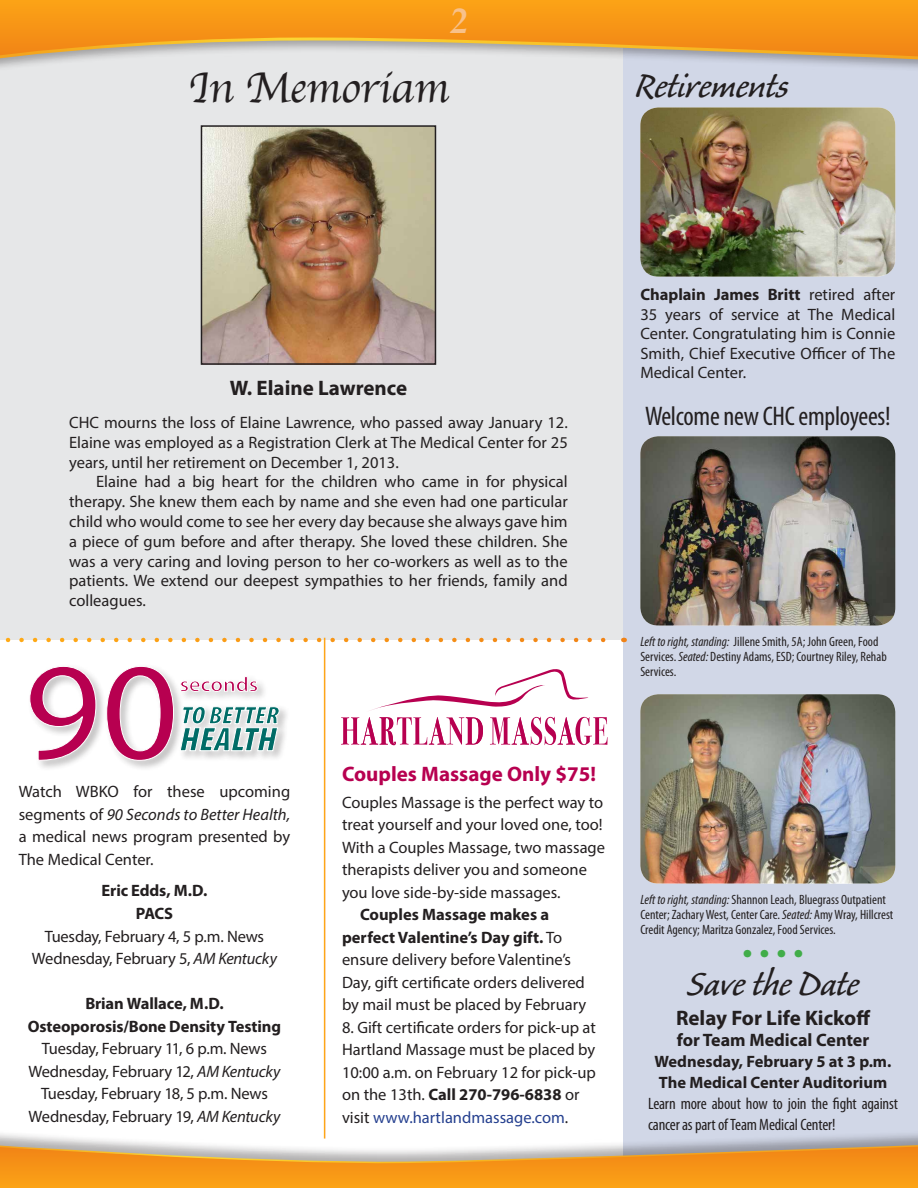
<style>
.page{position:relative;width:918px;height:1188px;background:#fff}
.page>*{position:absolute;margin:0;border:0;box-sizing:border-box;transform-origin:0 0}
.t1{font:45px "Caliban";letter-spacing:-.01em;color:#231f20}
.t2{font:45px "Apple Chancery";letter-spacing:-.01em;color:#231f20}
.t3{font:36px "Myriad Pro";color:#41ad49}
.t4{font:italic 700 36px "Palatino";color:#f8c18a}
.t5{font:condensed 27px "Myriad Pro";letter-spacing:-.01em;color:#231f20}
.t6{font:700 21px "Myriad Pro";color:#231f20}
.t7{font:700 21px "Myriad Pro";color:#b70050}
.t8{font:700 18px "Myriad Pro";color:#231f20}
.t9{font:16.5px/22.5px "Myriad Pro";color:#231f20;text-align:justify}
.t10{font:700 16.5px/22.5px "Myriad Pro";letter-spacing:-.005em;color:#231f20;text-align:center}
.t11{font:condensed 16.5px/21px "Myriad Pro";letter-spacing:-.01em;color:#231f20}
.t12{font:condensed 13.5px/15px "Myriad Pro";color:#231f20}
.s1{font-style:italic}
.s2{font-weight:700}
.s3{color:#25408f}
</style>
<div class="page">
<div style="left:0;top:32px;width:635px;height:608px;background:#e6e7e8"></div>
<div style="left:623px;top:33px;width:295px;height:1138px;background:#d1d7e7"></div>
<div style="left:0;top:0;width:918px;height:73px;background:#231f20;opacity:.35"></div>
<svg style="left:0;top:0;width:918px;height:61px;background:#eda43f"></svg>
<div style="left:0;top:1129px;width:918px;height:59px;background:#231f20;opacity:.35"></div>
<svg style="left:0;top:1144px;width:918px;height:44px;background:#eda543"></svg>
<svg style="left:29px;top:666px;width:251px;height:95px"></svg>
<img style="left:640px;top:436px;width:255px;height:190px">
<img style="left:640px;top:694px;width:255px;height:190px">
<img style="left:640px;top:107px;width:255px;height:170px">
<svg style="left:8px;top:638px;width:598px;height:4px"></svg>
<hr style="left:324px;top:638px;width:1px;height:501px;background:#fff">
<svg style="left:341px;top:669px;width:267px;height:76px"></svg>
<img style="left:204px;top:128px;width:229px;height:234px">
<div style="left:201px;top:125px;width:235px;height:240px;border:2px solid #231f20"></div>
<h2 class="t4" style="left:450px;top:-8px;width:19px">2</h2>
<h1 class="t2" style="left:188px;top:51px;width:262px">In Memoriam</h1>
<h1 class="t1" style="left:635px;top:63px;width:156px">Retirements</h1>
<p class="t6" style="left:230px;top:374px;width:179px">W. Elaine Lawrence</p>
<p class="t9" style="left:69px;top:412px;width:500px;line-height:19.8px">CHC mourns the loss of Elaine Lawrence, who passed away January 12.<br>Elaine was employed as a Registration Clerk at The Medical Center for 25 years, until her retirement on December 1, 2013.</p>
<p class="t9" style="left:69px;top:472px;width:500px;line-height:19.8px;text-indent:27px">Elaine had a big heart for the children who came in for physical therapy. She knew them each by name and she even had one particular child who would come to see her every day because she always gave him a piece of gum before and after therapy. She loved these children. She was a very caring and loving person to her co-workers as well as to the patients. We extend our deepest sympathies to her friends, family and colleagues.</p>
<p class="t9" style="left:19px;top:780px;width:273px">Watch WBKO for these upcoming segments of <span class="s1">90 Seconds to Better Health, </span>a medical news program presented by The Medical Center.</p>
<p class="t10" style="left:102px;top:879px;width:107px">Eric Edds, M.D.<br>PACS</p>
<p class="t9" style="left:32px;top:924px;width:247px;text-align:center">Tuesday, February 4, 5 p.m. News<br>Wednesday, February 5, <span class="s1">AM Kentucky</span></p>
<p class="t10" style="left:28px;top:992px;width:255px">Brian Wallace, M.D.<br>Osteoporosis/Bone Density Testing</p>
<p class="t9" style="left:28px;top:1037px;width:254px;text-align:center">Tuesday, February 11, 6 p.m. News Wednesday, February 12, <span class="s1">AM Kentucky </span>Tuesday, February 18, 5 p.m. News Wednesday, February 19, <span class="s1">AM Kentucky</span></p>
<p class="t7" style="left:342px;top:760px;width:256px">Couples Massage Only $75!</p>
<p class="t9" style="left:342px;top:791px;width:265px;text-align:left">Couples Massage is the perfect way to treat yourself and your loved one, too!<br>With a Couples Massage, two massage therapists deliver you and someone you love side-by-side massages.</p>
<p class="t9" style="left:342px;top:903px;width:246px;text-align:left;text-indent:18px"><span class="s2">Couples Massage makes a perfect Valentine’s Day gift.</span> To ensure delivery before Valentine’s Day, gift certificate orders delivered by mail must be placed by February</p>
<p class="t9" style="left:342px;top:1016px;width:256px;text-align:left">8. Gift certificate orders for pick-up at Hartland Massage must be placed by 10:00 a.m. on February 12 for pick-up on the 13th. <span class="s2">Call 270-796-6838</span> or visit <span class="s3">www.hartlandmassage.com</span>.</p>
<p class="t9" style="left:640px;top:285px;width:257px;line-height:19.5px"><span class="s2">Chaplain James Britt</span> retired after 35 years of service at The Medical Center. Congratulating him is Connie Smith, Chief Executive Officer of The Medical Center.</p>
<h3 class="t5" style="left:645px;top:399px;width:247px">Welcome new CHC employees!</h3>
<p class="t12" style="left:640px;top:634px;width:248px"><span class="s1">Left to right, standing:</span> Jillene Smith, 5A; John Green, Food<br>Services. <span class="s1">Seated:</span> Destiny Adams, ESD; Courtney Riley, Rehab<br>Services.</p>
<p class="t12" style="left:640px;top:892px;width:255px"><span class="s1">Left to right, standing:</span> Shannon Leach, Bluegrass Outpatient<br>Center; Zachary West, Center Care. <span class="s1">Seated:</span> Amy Wray, Hillcrest<br>Credit Agency; Maritza Gonzalez, Food Services.</p>
<h2 class="t3" style="left:742px;top:929px;width:63px">• • • •</h2>
<h1 class="t1" style="left:687px;top:961px;width:173px">Save the Date</h1>
<p class="t6" style="left:676px;top:1004px;width:196px">Relay For Life Kickoff</p>
<p class="t8" style="left:677px;top:1028px;width:194px">for Team Medical Center</p>
<p class="t10" style="left:655px;top:1050px;width:238px;line-height:21px;text-align:left">Wednesday, February 5 at 3 p.m.<br>The Medical Center Auditorium</p>
<p class="t11" style="left:648px;top:1092px;width:252px">Learn more about how to join the fight against cancer as part of Team Medical Center!</p>
</div>
